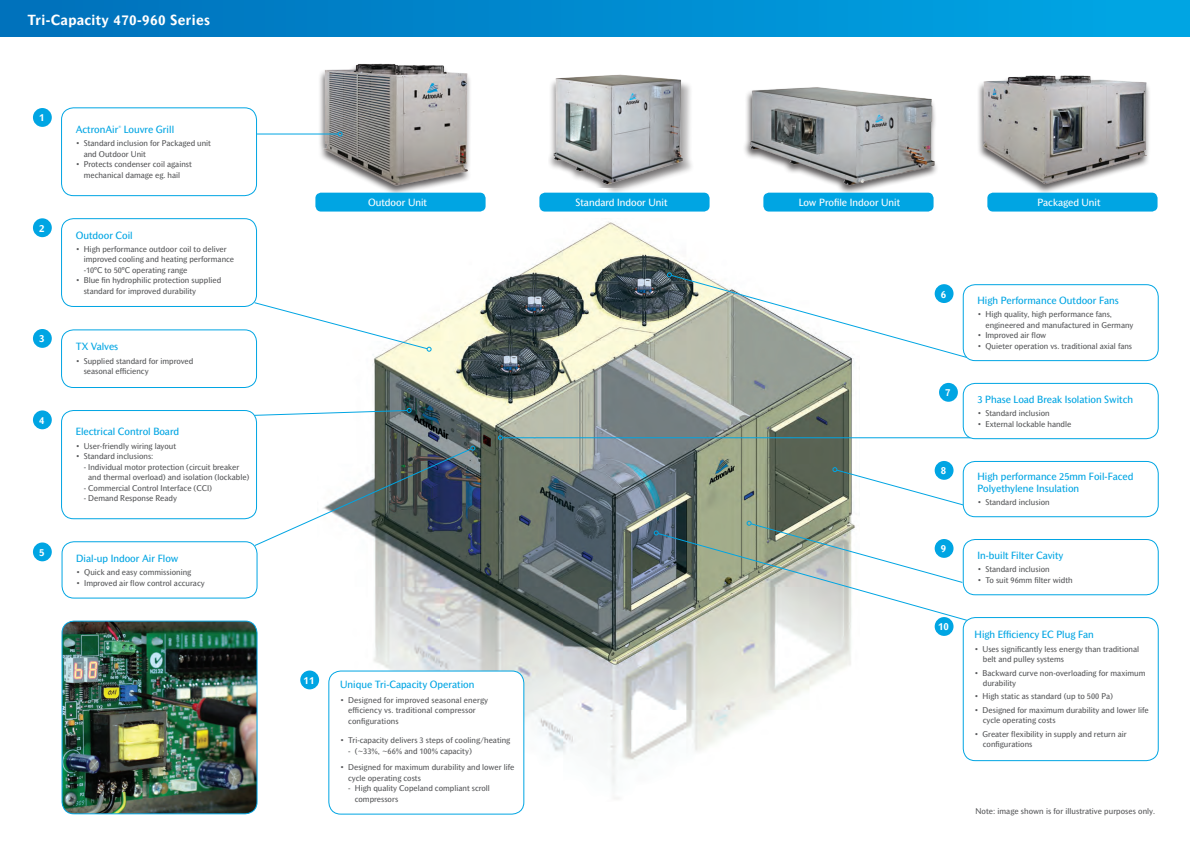
<style>
.page{position:relative;width:1190px;height:841px;background:#fff}
.page>*{position:absolute;margin:0;border:0;box-sizing:border-box;transform-origin:0 0}
.t1{font:700 14px "Mahsuri Sans MT Std";letter-spacing:.025em;color:#fff}
.t2{font:10px/12px "Mahsuri Sans MT Std";color:#00a5e3}
.t3{font:10px "Mahsuri Sans MT Std";color:#fff}
.t4{font:700 10px "Mahsuri Sans MT Std";letter-spacing:.025em;color:#fff}
.t5{font:8px/10.5px "Mahsuri Sans MT Std";color:#57585a}
</style>
<div class="page">
<div style="left:0;top:0;width:1189px;height:37px;background:linear-gradient(to right,#006fba,#00a7e6)"></div>
<div style="left:317px;top:63px;width:154px;height:133px;background:#231f20;opacity:.75"></div>
<img style="left:323px;top:63px;width:148px;height:124px">
<div style="left:555px;top:77px;width:139px;height:118px;background:#231f20;opacity:.31"></div>
<img style="left:549px;top:74px;width:142px;height:113px">
<div style="left:742px;top:86px;width:196px;height:109px;background:#231f20;opacity:.75"></div>
<img style="left:742px;top:86px;width:196px;height:101px">
<div style="left:976px;top:75px;width:174px;height:120px;background:#231f20;opacity:.75"></div>
<img style="left:976px;top:75px;width:174px;height:111px">
<hr style="left:257px;top:133px;width:81px;height:1px;background:#00a5e3">
<svg style="left:337px;top:131px;width:5px;height:5px"></svg>
<div style="left:61px;top:107px;width:196px;height:89px;border:1px solid #00a5e3;border-radius:12px"></div>
<div style="left:33px;top:108px;width:19px;height:19px;background:#00a5e3;border-radius:50%"></div>
<div style="left:61px;top:218px;width:196px;height:89px;border:1px solid #00a5e3;border-radius:12px"></div>
<div style="left:33px;top:218px;width:19px;height:19px;background:#00a5e3;border-radius:50%"></div>
<div style="left:61px;top:329px;width:196px;height:59px;border:1px solid #00a5e3;border-radius:12px"></div>
<div style="left:33px;top:329px;width:19px;height:19px;background:#00a5e3;border-radius:50%"></div>
<div style="left:61px;top:410px;width:196px;height:109px;border:1px solid #00a5e3;border-radius:12px"></div>
<div style="left:33px;top:410px;width:19px;height:19px;background:#00a5e3;border-radius:50%"></div>
<div style="left:62px;top:541px;width:195px;height:57px;border:1px solid #00a5e3;border-radius:12px"></div>
<div style="left:33px;top:542px;width:19px;height:19px;background:#00a5e3;border-radius:50%"></div>
<img style="left:62px;top:622px;width:195px;height:191px">
<div style="left:62px;top:620px;width:195px;height:194px;border:1px solid #00a5e3;border-radius:12px"></div>
<div style="left:315px;top:193px;width:170px;height:18px;background:#00a5e3;border-radius:6px"></div>
<div style="left:539px;top:193px;width:170px;height:18px;background:#00a5e3;border-radius:6px"></div>
<div style="left:763px;top:193px;width:170px;height:18px;background:#00a5e3;border-radius:6px"></div>
<div style="left:987px;top:193px;width:170px;height:18px;background:#00a5e3;border-radius:6px"></div>
<img style="left:318px;top:221px;width:541px;height:580px">
<svg style="left:254px;top:408px;width:157px;height:8px"></svg>
<svg style="left:832px;top:467px;width:130px;height:39px"></svg>
<svg style="left:653px;top:520px;width:314px;height:101px"></svg>
<svg style="left:667px;top:272px;width:300px;height:86px"></svg>
<svg style="left:253px;top:445px;width:222px;height:101px"></svg>
<hr style="left:502px;top:437px;width:468px;height:1px;background:#00a5e3">
<svg style="left:498px;top:435px;width:5px;height:5px"></svg>
<svg style="left:253px;top:301px;width:178px;height:50px"></svg>
<div style="left:962px;top:383px;width:196px;height:56px;border:1px solid #00a5e3;border-radius:12px"></div>
<div style="left:939px;top:383px;width:18px;height:18px;background:#00a5e3;border-radius:50%"></div>
<div style="left:962px;top:284px;width:196px;height:77px;border:1px solid #00a5e3;border-radius:12px"></div>
<div style="left:934px;top:284px;width:19px;height:19px;background:#00a5e3;border-radius:50%"></div>
<div style="left:962px;top:461px;width:196px;height:56px;border:1px solid #00a5e3;border-radius:12px"></div>
<div style="left:934px;top:461px;width:19px;height:18px;background:#00a5e3;border-radius:50%"></div>
<div style="left:962px;top:539px;width:196px;height:56px;border:1px solid #00a5e3;border-radius:12px"></div>
<div style="left:934px;top:539px;width:19px;height:18px;background:#00a5e3;border-radius:50%"></div>
<div style="left:962px;top:617px;width:196px;height:144px;border:1px solid #00a5e3;border-radius:12px"></div>
<div style="left:934px;top:617px;width:19px;height:18px;background:#00a5e3;border-radius:50%"></div>
<div style="left:329px;top:671px;width:195px;height:143px;background:#fff;border-radius:12px"></div>
<div style="left:328px;top:670px;width:196px;height:144px;border:1px solid #00a5e3;border-radius:12px"></div>
<div style="left:300px;top:670px;width:19px;height:19px;background:#00a5e3;border-radius:50%"></div>
<p class="t4" style="left:28px;top:11px;width:90px">PRODUCT RANGE</p>
<h1 class="t1" style="left:28px;top:11px;width:184px">Tri-Capacity 470-960 Series</h1>
<p class="t4" style="left:39px;top:112px;width:7px">1</p>
<p class="t4" style="left:39px;top:222px;width:7px">2</p>
<p class="t4" style="left:39px;top:332px;width:7px">3</p>
<p class="t4" style="left:39px;top:414px;width:7px">4</p>
<p class="t4" style="left:39px;top:546px;width:7px">5</p>
<p class="t2" style="left:76px;top:123px;width:100px">ActronAir<sup>®</sup> Louvre Grill</p>
<p class="t5" style="left:84px;top:138px;width:129px;text-indent:-8px">• Standard inclusion for Packaged unit and Outdoor Unit</p>
<p class="t5" style="left:76px;top:159px;width:118px;text-align:center">• Protects condenser coil against mechanical damage eg. hail</p>
<p class="t2" style="left:76px;top:229px;width:59px">Outdoor Coil</p>
<p class="t5" style="left:84px;top:244px;width:152px;text-indent:-8px">• High performance outdoor coil to deliver improved cooling and heating performance -10ºC to 50ºC operating range</p>
<p class="t5" style="left:84px;top:275px;width:139px;text-indent:-8px">• Blue fin hydrophilic protection supplied standard for improved durability</p>
<p class="t2" style="left:76px;top:341px;width:44px">TX Valves</p>
<p class="t5" style="left:84px;top:355px;width:111px;text-indent:-8px">• Supplied standard for improved seasonal efficiency</p>
<p class="t2" style="left:76px;top:425px;width:105px">Electrical Control Board</p>
<p class="t5" style="left:76px;top:440px;width:102px">• User-friendly wiring layout</p>
<p class="t5" style="left:76px;top:451px;width:79px">• Standard inclusions:</p>
<p class="t5" style="left:88px;top:461px;width:163px;text-indent:-5px">- Individual motor protection (circuit breaker and thermal overload) and isolation (lockable)</p>
<p class="t5" style="left:84px;top:482px;width:130px">- Commercial Control Interface (CCI)</p>
<p class="t5" style="left:84px;top:493px;width:95px">- Demand Response Ready</p>
<p class="t2" style="left:76px;top:552px;width:104px">Dial-up Indoor Air Flow</p>
<p class="t5" style="left:76px;top:567px;width:116px">• Quick and easy commissioning</p>
<p class="t5" style="left:76px;top:577px;width:130px">• Improved air flow control accuracy</p>
<p class="t3" style="left:368px;top:196px;width:60px">Outdoor Unit</p>
<p class="t3" style="left:575px;top:196px;width:93px">Standard Indoor Unit</p>
<p class="t3" style="left:798px;top:196px;width:103px">Low Profile Indoor Unit</p>
<p class="t3" style="left:1037px;top:196px;width:65px">Packaged Unit</p>
<p class="t4" style="left:303px;top:674px;width:12px">11</p>
<p class="t2" style="left:340px;top:678px;width:136px">Unique Tri-Capacity Operation</p>
<p class="t5" style="left:348px;top:694px;width:141px;text-indent:-8px">• Designed for improved seasonal energy efficiency vs. traditional compressor configurations</p>
<p class="t5" style="left:340px;top:734px;width:172px">• Tri-capacity delivers 3 steps of cooling/heating</p>
<p class="t5" style="left:348px;top:745px;width:125px">- (~33%, ~66% and 100% capacity)</p>
<p class="t5" style="left:348px;top:761px;width:168px;text-indent:-8px">• Designed for maximum durability and lower life cycle operating costs</p>
<p class="t5" style="left:355px;top:782px;width:137px;text-indent:-7px">- High quality Copeland compliant scroll compressors</p>
<p class="t4" style="left:940px;top:288px;width:7px">6</p>
<p class="t4" style="left:945px;top:386px;width:7px">7</p>
<p class="t4" style="left:940px;top:464px;width:7px">8</p>
<p class="t4" style="left:940px;top:542px;width:7px">9</p>
<p class="t4" style="left:937px;top:620px;width:12px">10</p>
<p class="t2" style="left:977px;top:294px;width:143px">High Performance Outdoor Fans</p>
<p class="t5" style="left:985px;top:309px;width:149px;text-indent:-8px">• High quality, high performance fans, engineered and manufactured in Germany</p>
<p class="t5" style="left:977px;top:330px;width:70px">• Improved air flow</p>
<p class="t5" style="left:977px;top:340px;width:156px">• Quieter operation vs. traditional axial fans</p>
<p class="t2" style="left:977px;top:393px;width:157px">3 Phase Load Break Isolation Switch</p>
<p class="t5" style="left:977px;top:408px;width:74px">• Standard inclusion</p>
<p class="t5" style="left:977px;top:418px;width:95px">• External lockable handle</p>
<p class="t2" style="left:977px;top:470px;width:158px">High performance 25mm Foil-Faced<br>Polyethylene Insulation</p>
<p class="t5" style="left:977px;top:497px;width:74px">• Standard inclusion</p>
<p class="t2" style="left:977px;top:549px;width:87px">In-built Filter Cavity</p>
<p class="t5" style="left:977px;top:564px;width:74px">• Standard inclusion</p>
<p class="t5" style="left:977px;top:574px;width:97px">• To suit 96mm filter width</p>
<p class="t2" style="left:974px;top:628px;width:121px">High Efficiency EC Plug Fan</p>
<p class="t5" style="left:982px;top:643px;width:158px;text-indent:-8px">• Uses significantly less energy than traditional belt and pulley systems</p>
<p class="t5" style="left:982px;top:667px;width:164px;text-indent:-8px">• Backward curve non-overloading for maximum durability</p>
<p class="t5" style="left:974px;top:691px;width:140px">• High static as standard (up to 500 Pa)</p>
<p class="t5" style="left:982px;top:704px;width:167px;text-indent:-8px">• Designed for maximum durability and lower life cycle operating costs</p>
<p class="t5" style="left:982px;top:728px;width:145px;text-indent:-8px">• Greater flexibility in supply and return air configurations</p>
<p class="t5" style="left:975px;top:805px;width:181px">Note: image shown is for illustrative purposes only.</p>
</div>
